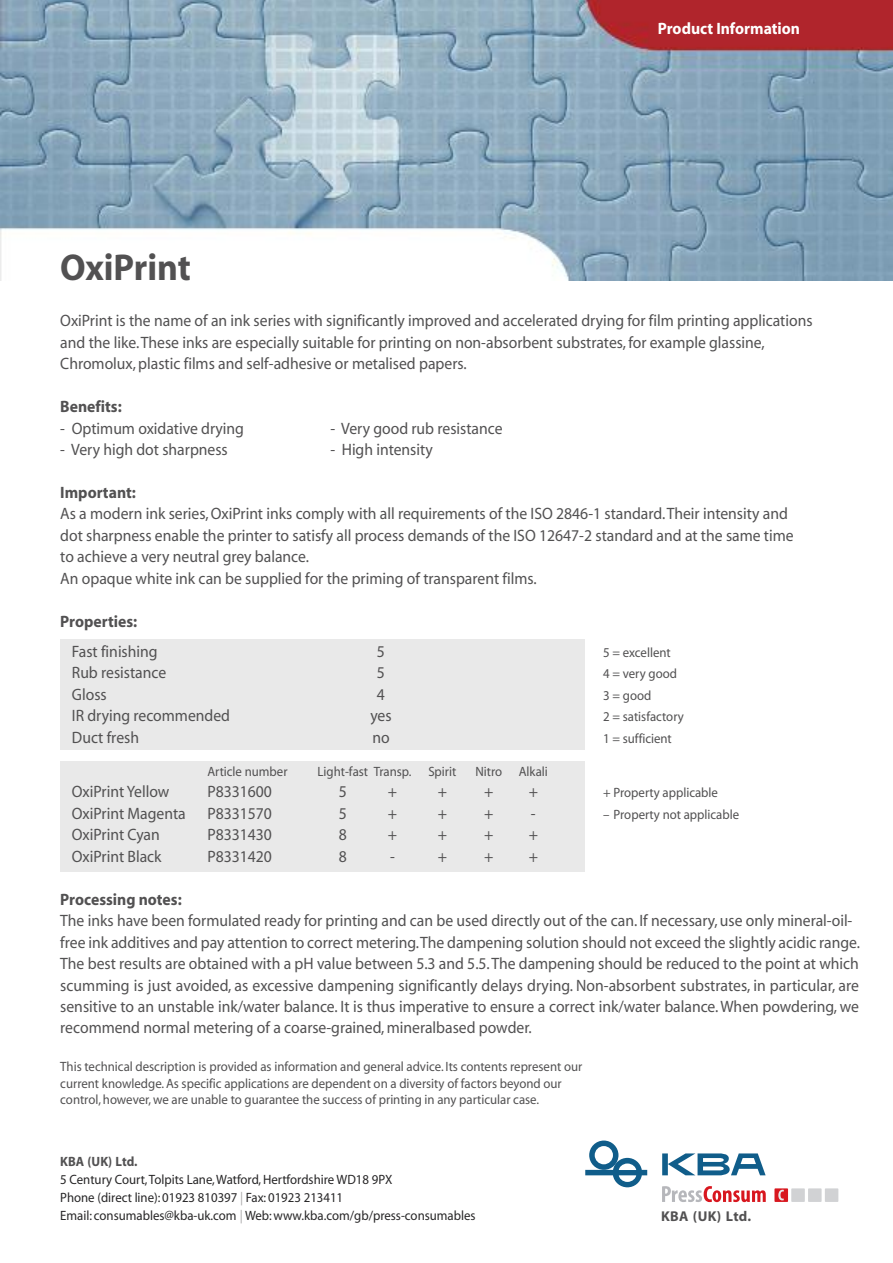
<style>
.page{position:relative;width:893px;height:1263px;background:#fff}
.page>*{position:absolute;margin:0;border:0;box-sizing:border-box;transform-origin:0 0}
.t1{font:700 37.5px "Myriad";color:#525152;scale:.95 1}
.t2{font:16.5px/21.5px "Myriad";color:#525152;scale:.95 1}
.t3{font:700 16.5px "Myriad";color:#525152;scale:.95 1}
.t4{font:700 16.5px "Myriad";color:#fff;scale:.95 1}
.t5{font:700 14.25px "Myriad";letter-spacing:.025em;color:#525152}
.t6{font:13.5px/16.5px "Myriad";color:#525152;scale:.95 1}
.t7{font:13.5px/18px "Myriad";color:#272627;scale:.95 1}
.t8{font:700 13.5px "Myriad";color:#525152;scale:.95 1}
.s1{color:#a9a8a9}
</style>
<div class="page">
<div style="left:60px;top:639px;width:524px;height:111px;background:#e9e9e9"></div>
<img style="left:0;top:0;width:893px;height:280px">
<svg style="left:585px;top:1140px;width:62px;height:47px"></svg>
<svg style="left:662px;top:1153px;width:104px;height:22px"></svg>
<div style="left:774px;top:1188px;width:14px;height:14px;background:#d8171f"></div>
<div style="left:791px;top:1188px;width:14px;height:14px;background:#d1d2d4"></div>
<div style="left:808px;top:1188px;width:14px;height:14px;background:#d1d2d4"></div>
<div style="left:825px;top:1188px;width:13px;height:14px;background:#d1d2d4"></div>
<svg style="left:662px;top:1186px;width:104px;height:16px"></svg>
<svg style="left:778px;top:1190px;width:6px;height:10px"></svg>
<div style="left:60px;top:761px;width:524px;height:110px;background:#e9e9e9"></div>
<h1 class="t1" style="left:60px;top:253px;width:139px">OxiPrint</h1>
<p class="t4" style="left:658px;top:22px;width:151px">Product Information</p>
<p class="t2" style="left:60px;top:312px;width:793px">OxiPrint is the name of an ink series with significantly improved and accelerated drying for film printing applications and the like.These inks are especially suitable for printing on non-absorbent substrates,for example glassine,<br>Chromolux, plastic films and self-adhesive or metalised papers.</p>
<p class="t3" style="left:60px;top:400px;width:66px">Benefits:</p>
<p class="t2" style="left:60px;top:419px;width:195px">- Optimum oxidative drying</p>
<p class="t2" style="left:330px;top:419px;width:183px">- Very good rub resistance</p>
<p class="t2" style="left:60px;top:440px;width:178px">- Very high dot sharpness</p>
<p class="t2" style="left:330px;top:440px;width:109px">- High intensity</p>
<p class="t3" style="left:60px;top:486px;width:81px">Important:</p>
<p class="t2" style="left:60px;top:505px;width:773px">As a modern ink series,OxiPrint inks comply with all requirements of the ISO 2846-1 standard.Their intensity and dot sharpness enable the printer to satisfy all process demands of the ISO 12647-2 standard and at the same time to achieve a very neutral grey balance.<br>An opaque white ink can be supplied for the priming of transparent films.</p>
<p class="t3" style="left:60px;top:615px;width:83px">Properties:</p>
<p class="t2" style="left:72px;top:642px;width:92px">Fast finishing</p>
<p class="t2" style="left:377px;top:642px;width:10px">5</p>
<p class="t6" style="left:603px;top:645px;width:73px">5 = excellent</p>
<p class="t2" style="left:72px;top:663px;width:101px">Rub resistance</p>
<p class="t2" style="left:377px;top:663px;width:10px">5</p>
<p class="t6" style="left:603px;top:666px;width:79px">4 = very good</p>
<p class="t2" style="left:72px;top:685px;width:38px">Gloss</p>
<p class="t2" style="left:377px;top:685px;width:10px">4</p>
<p class="t6" style="left:603px;top:688px;width:52px">3 = good</p>
<p class="t2" style="left:72px;top:706px;width:168px">IR drying recommended</p>
<p class="t2" style="left:370px;top:706px;width:24px">yes</p>
<p class="t6" style="left:603px;top:709px;width:86px">2 = satisfactory</p>
<p class="t2" style="left:72px;top:728px;width:72px">Duct fresh</p>
<p class="t2" style="left:372px;top:728px;width:20px">no</p>
<p class="t6" style="left:603px;top:731px;width:74px">1 = sufficient</p>
<p class="t6" style="left:207px;top:764px;width:86px">Article number</p>
<p class="t6" style="left:318px;top:764px;width:148px">Light-fast Transp. Spirit</p>
<p class="t6" style="left:475px;top:764px;width:78px">Nitro Alkali</p>
<p class="t2" style="left:72px;top:783px;width:104px">OxiPrint Yellow</p>
<p class="t2" style="left:207px;top:783px;width:70px">P8331600</p>
<p class="t2" style="left:339px;top:783px;width:10px">5</p>
<p class="t2" style="left:388px;top:783px;width:11px">+</p>
<p class="t2" style="left:438px;top:783px;width:11px">+</p>
<p class="t2" style="left:484px;top:783px;width:11px">+</p>
<p class="t2" style="left:529px;top:783px;width:11px">+</p>
<p class="t6" style="left:603px;top:786px;width:122px">+ Property applicable</p>
<p class="t2" style="left:72px;top:804px;width:121px">OxiPrint Magenta</p>
<p class="t2" style="left:207px;top:804px;width:70px">P8331570</p>
<p class="t2" style="left:339px;top:804px;width:10px">5</p>
<p class="t2" style="left:388px;top:804px;width:11px">+</p>
<p class="t2" style="left:438px;top:804px;width:11px">+</p>
<p class="t2" style="left:484px;top:804px;width:11px">+</p>
<p class="t2" style="left:531px;top:804px;width:7px">-</p>
<p class="t6" style="left:603px;top:807px;width:145px">– Property not applicable</p>
<p class="t2" style="left:72px;top:825px;width:94px">OxiPrint Cyan</p>
<p class="t2" style="left:207px;top:825px;width:70px">P8331430</p>
<p class="t2" style="left:339px;top:825px;width:10px">8</p>
<p class="t2" style="left:388px;top:825px;width:11px">+</p>
<p class="t2" style="left:438px;top:825px;width:11px">+</p>
<p class="t2" style="left:484px;top:825px;width:11px">+</p>
<p class="t2" style="left:529px;top:825px;width:11px">+</p>
<p class="t2" style="left:72px;top:847px;width:96px">OxiPrint Black</p>
<p class="t2" style="left:207px;top:847px;width:70px">P8331420</p>
<p class="t2" style="left:339px;top:847px;width:10px">8</p>
<p class="t2" style="left:390px;top:847px;width:7px">-</p>
<p class="t2" style="left:438px;top:847px;width:11px">+</p>
<p class="t2" style="left:484px;top:847px;width:11px">+</p>
<p class="t2" style="left:529px;top:847px;width:11px">+</p>
<p class="t3" style="left:60px;top:893px;width:129px">Processing notes:</p>
<p class="t2" style="left:60px;top:911px;width:843px">The inks have been formulated ready for printing and can be used directly out of the can. If necessary, use only mineral-oil&shy;free ink additives and pay attention to correct metering.The dampening solution should not exceed the slightly acidic range.<br>The best results are obtained with a pH value between 5.3 and 5.5.The dampening should be reduced to the point at which scumming is just avoided, as excessive dampening significantly delays drying. Non-absorbent substrates, in particular, are sensitive to an unstable ink/water balance. It is thus imperative to ensure a correct ink/water balance.When powdering, we recommend normal metering of a coarse-grained, mineralbased powder.</p>
<p class="t6" style="left:60px;top:1060px;width:551px">This technical description is provided as information and general advice. Its contents represent our current knowledge.As specific applications are dependent on a diversity of factors beyond our control, however,we are unable to guarantee the success of printing in any particular case.</p>
<p class="t8" style="left:60px;top:1156px;width:83px">KBA (UK) Ltd.</p>
<p class="t7" style="left:60px;top:1171px;width:439px">5 Century Court,Tolpits Lane,Watford,Hertfordshire WD18 9PX<br>Phone (direct line): 01923 810397 <span class="s1">|</span> Fax: 01923 213411<br>Email: consumables@kba-uk.com <span class="s1">|</span> Web:www.kba.com/gb/press-consumables</p>
<p class="t5" style="left:661px;top:1211px;width:91px">KBA (UK) Ltd.</p>
</div>
